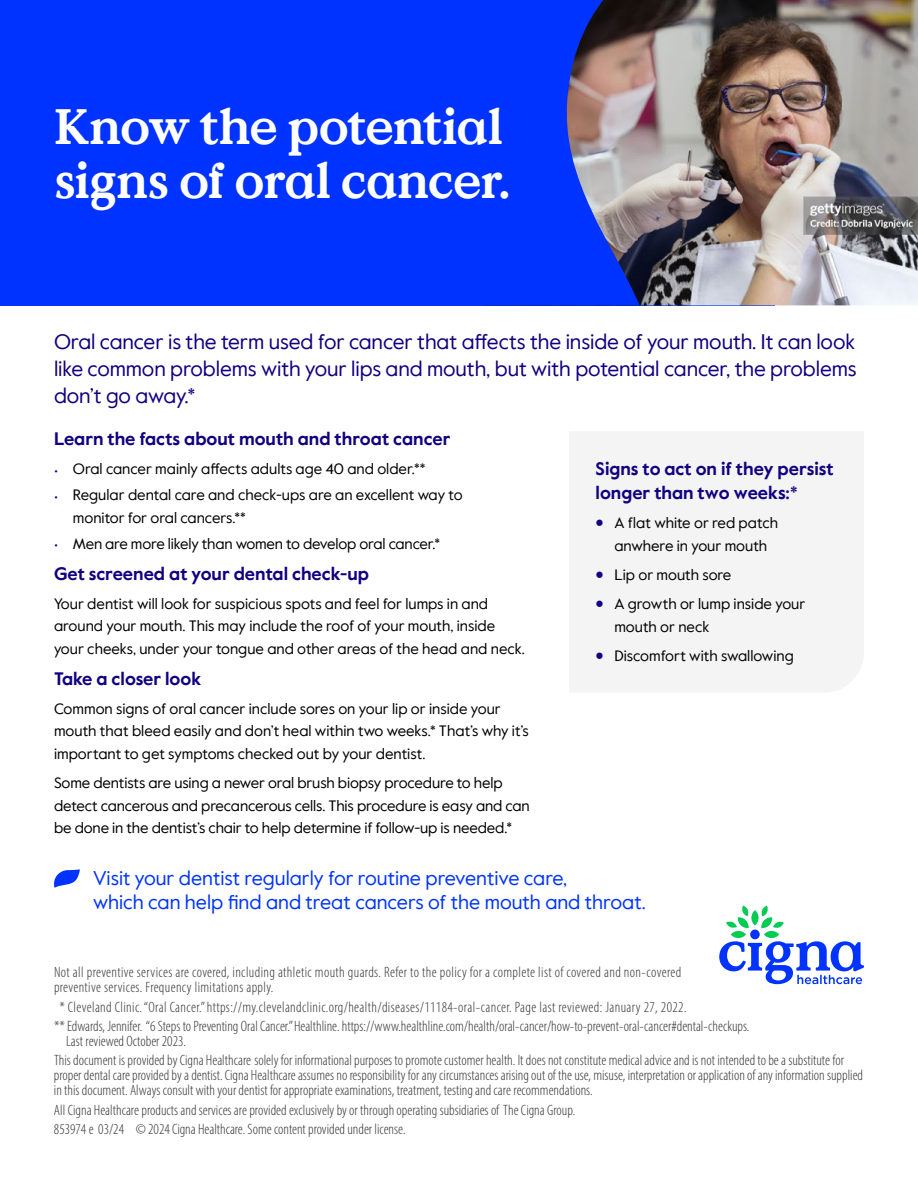
<style>
.page{position:relative;width:918px;height:1188px;background:#fff}
.page>*{position:absolute;margin:0;border:0;box-sizing:border-box;transform-origin:0 0}
.t1{font:700 49.5px/54px "Value Serif Pro";letter-spacing:-.025em;color:#fff}
.t2{font:21px/27px "Value Sans Pro";letter-spacing:-.005em;color:#110081;text-align:justify}
.t3{font:19.8px/23.7px "Value Sans Pro";color:#03f}
.t4{font:700 18px/24px "Value Sans Pro";color:#110081}
.t5{font:300 condensed 15px/19.4px "Myriad Pro";color:#333}
.t6{font:15px/22.5px "Value Sans Pro";color:#000}
.t7{font:300 condensed 15px/15px "Myriad Pro";letter-spacing:.025em;color:#333}
.s1{font-size:14.25px;color:#110081}
.s2{font-family:"Value Serif Pro";font-weight:700;font-size:27px;color:#110081}
</style>
<div class="page">
<div style="left:0;top:0;width:775px;height:305px;background:#03f"></div>
<img style="left:640px;top:0;width:278px;height:305px">
<svg style="left:566px;top:0;width:74px;height:305px"></svg>
<svg style="left:719px;top:906px;width:145px;height:78px"></svg>
<div style="left:570px;top:432px;width:294px;height:260px;background:#f4f4f4"></div>
<svg style="left:54px;top:869px;width:26px;height:19px"></svg>
<h1 class="t1" style="left:54px;top:101px;width:458px">Know the potential signs of oral cancer.</h1>
<h2 class="t2" style="left:54px;top:329px;width:804px">Oral cancer is the term used for cancer that affects the inside of your mouth. It can look like common problems with your lips and mouth, but with potential cancer, the problems don’t go away.*</h2>
<p class="t4" style="left:54px;top:428px;width:398px">Learn the facts about mouth and throat cancer</p>
<p class="t6" style="left:54px;top:458px;width:373px"><span class="s1">•</span> Oral cancer mainly affects adults age 40 and older.**</p>
<p class="t6" style="left:73px;top:484px;width:391px;text-indent:-19px"><span class="s1">•</span> Regular dental care and check-ups are an excellent way to monitor for oral cancers.**</p>
<p class="t6" style="left:54px;top:533px;width:388px"><span class="s1">•</span> Men are more likely than women to develop oral cancer.*</p>
<p class="t4" style="left:54px;top:562px;width:317px">Get screened at your dental check-up</p>
<p class="t6" style="left:54px;top:593px;width:472px">Your dentist will look for suspicious spots and feel for lumps in and around your mouth. This may include the roof of your mouth, inside your cheeks, under your tongue and other areas of the head and neck.</p>
<p class="t4" style="left:54px;top:667px;width:149px">Take a closer look</p>
<p class="t6" style="left:54px;top:698px;width:476px">Common signs of oral cancer include sores on your lip or inside your mouth that bleed easily and don’t heal within two weeks.* That’s why it’s important to get symptoms checked out by your dentist.</p>
<p class="t6" style="left:54px;top:772px;width:477px">Some dentists are using a newer oral brush biopsy procedure to help detect cancerous and precancerous cells. This procedure is easy and can be done in the dentist’s chair to help determine if follow-up is needed.*</p>
<p class="t4" style="left:596px;top:457px;width:240px">Signs to act on if they persist longer than two weeks:*</p>
<p class="t6" style="left:596px;top:512px;width:184px;text-align:center"><span class="s2">•</span> A flat white or red patch anwhere in your mouth</p>
<p class="t6" style="left:596px;top:564px;width:137px"><span class="s2">•</span> Lip or mouth sore</p>
<p class="t6" style="left:614px;top:593px;width:193px;text-indent:-19px"><span class="s2">•</span> A growth or lump inside your mouth or neck</p>
<p class="t6" style="left:596px;top:645px;width:200px"><span class="s2">•</span> Discomfort with swallowing</p>
<h3 class="t3" style="left:93px;top:866px;width:554px">Visit your dentist regularly for routine preventive care,<br>which can help find and treat cancers of the mouth and throat.</h3>
<p class="t7" style="left:54px;top:965px;width:629px">Not all preventive services are covered, including athletic mouth guards. Refer to the policy for a complete list of covered and non-covered preventive services. Frequency limitations apply.</p>
<p class="t5" style="left:54px;top:997px;width:697px;text-indent:5px">* Cleveland Clinic. “Oral Cancer.”https://my.clevelandclinic.org/health/diseases/11184-oral-cancer. Page last reviewed: January 27, 2022.<br>** Edwards, Jennifer. “6 Steps to Preventing Oral Cancer.” Healthline. https://www.healthline.com/health/oral-cancer/how-to-prevent-oral-cancer#dental-checkups.</p>
<p class="t5" style="left:54px;top:1031px;width:792px;text-indent:12px">Last reviewed October 2023.<br>This document is provided by Cigna Healthcare solely for informational purposes to promote customer health. It does not constitute medical advice and is not intended to be a substitute for</p>
<p class="t5" style="left:54px;top:1068px;width:811px;line-height:15px">proper dental care provided by a dentist. Cigna Healthcare assumes no responsibility for any circumstances arising out of the use, misuse, interpretation or application of any information supplied in this document. Always consult with your dentist for appropriate examinations, treatment, testing and care recommendations.</p>
<p class="t5" style="left:54px;top:1100px;width:523px">All Cigna Healthcare products and services are provided exclusively by or through operating subsidiaries of The Cigna Group.<br>853974 e 03/24 © 2024 Cigna Healthcare. Some content provided under license.</p>
</div>
